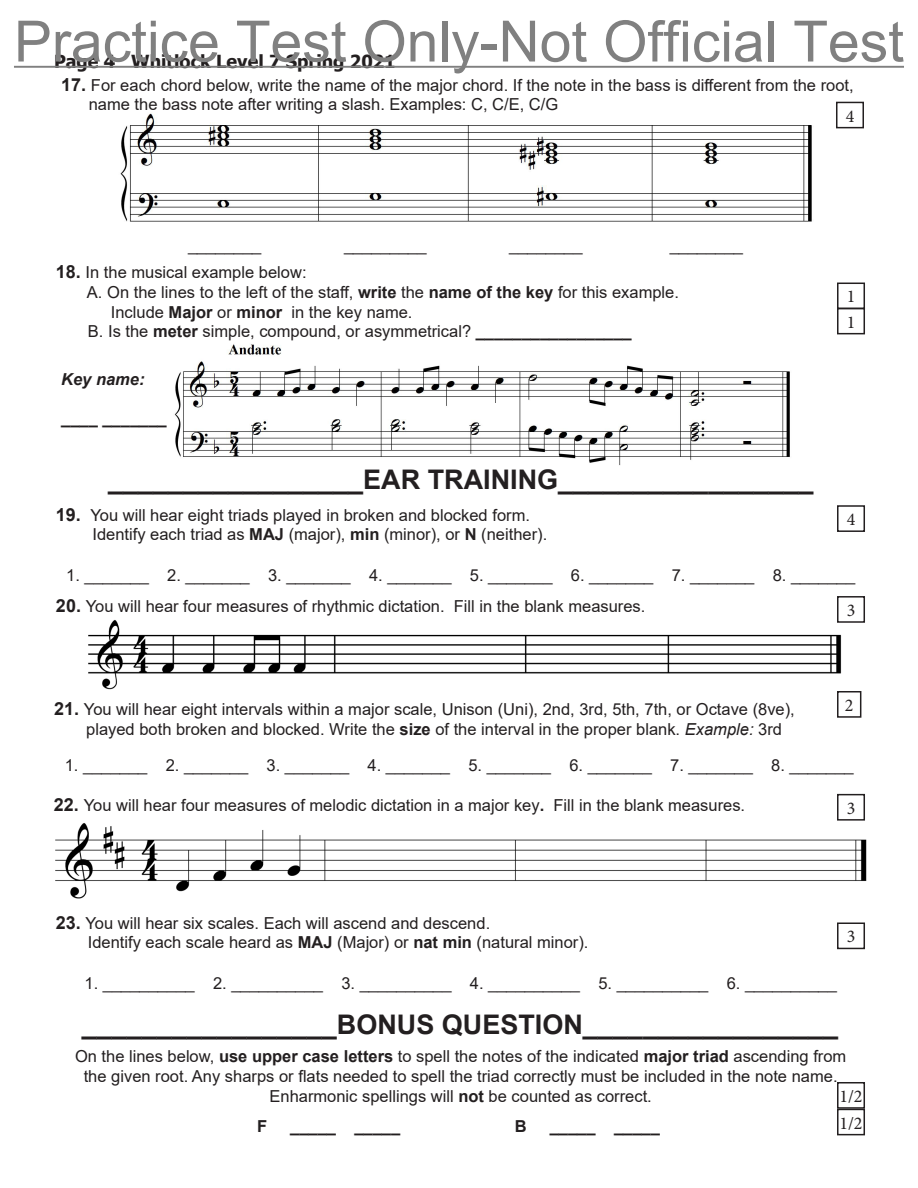
<style>
.page{position:relative;width:918px;height:1188px;background:#fff}
.page>*{position:absolute;margin:0;border:0;box-sizing:border-box;transform-origin:0 0}
.t1{font:57px "Arial";color:#808080}
.t2{font:700 27px "Arial";color:#231f20}
.t3{font:700 18px "Tahoma";color:#231f20}
.t4{font:18px "Minion Pro";color:#231f20}
.t5{font:16.5px/19.8px "Arial";color:#231f20}
.t6{font:700 16.5px "Arial";color:#231f20}
.t7{font:italic 700 16.5px "Arial";color:#231f20}
.s1{font-weight:700;font-size:18px}
.s2{font-weight:700}
.s3{font-style:italic}
</style>
<div class="page">
<img style="left:55px;top:823px;width:812px;height:76px">
<img style="left:88px;top:620px;width:774px;height:77px">
<img style="left:174px;top:344px;width:616px;height:122px">
<img style="left:120px;top:112px;width:740px;height:110px">
<div style="left:837px;top:505px;width:28px;height:27px;border:2px solid #231f20"></div>
<div style="left:837px;top:794px;width:28px;height:27px;border:2px solid #231f20"></div>
<div style="left:837px;top:1082px;width:28px;height:27px;border:2px solid #231f20"></div>
<div style="left:837px;top:691px;width:24px;height:27px;border:2px solid #231f20"></div>
<div style="left:837px;top:596px;width:28px;height:27px;border:2px solid #231f20"></div>
<div style="left:837px;top:922px;width:28px;height:27px;border:2px solid #231f20"></div>
<div style="left:837px;top:1109px;width:28px;height:26px;border:2px solid #231f20"></div>
<div style="left:837px;top:308px;width:28px;height:26px;border:2px solid #231f20"></div>
<div style="left:837px;top:283px;width:28px;height:26px;border:2px solid #231f20"></div>
<div style="left:836px;top:102px;width:28px;height:26px;border:2px solid #231f20"></div>
<hr style="left:14px;top:66px;width:890px;height:2px;background:#808080">
<h1 class="t1" style="left:14px;top:2px;width:892px">Practice Test Only-Not Official Test</h1>
<p class="t3" style="left:54px;top:49px;width:343px">Page 4 Whitlock Level 7 Spring 2021</p>
<p class="t5" style="left:89px;top:75px;width:766px;text-indent:-28px"><span class="s1">17.</span> For each chord below, write the name of the major chord. If the note in the bass is different from the root, name the bass note after writing a slash. Examples: C, C/E, C/G</p>
<p class="t4" style="left:846px;top:104px;width:10px">4</p>
<p class="t5" style="left:188px;top:235px;width:75px">________</p>
<p class="t5" style="left:344px;top:235px;width:84px">_________</p>
<p class="t5" style="left:509px;top:235px;width:75px">________</p>
<p class="t5" style="left:670px;top:235px;width:75px">________</p>
<p class="t5" style="left:56px;top:262px;width:252px"><span class="s1">18.</span> In the musical example below:</p>
<p class="t5" style="left:87px;top:282px;width:594px">A. On the lines to the left of the staff, <span class="s2">write</span> the <span class="s2">name of the key</span> for this example.</p>
<p class="t5" style="left:111px;top:302px;width:303px">Include <span class="s2">Major</span> or <span class="s2">minor</span> in the key name.</p>
<p class="t5" style="left:88px;top:322px;width:545px">B. Is the <span class="s2">meter</span> simple, compound, or asymmetrical? <span class="s2">_________________</span></p>
<p class="t7" style="left:61px;top:368px;width:85px">Key name:</p>
<p class="t6" style="left:61px;top:407px;width:107px">____ _______</p>
<p class="t4" style="left:847px;top:285px;width:10px">1</p>
<p class="t4" style="left:847px;top:310px;width:10px">1</p>
<h2 class="t2" style="left:108px;top:460px;width:707px">_________________EAR TRAINING_________________</h2>
<p class="t5" style="left:93px;top:505px;width:456px;text-indent:-37px"><span class="s1">19.</span> You will hear eight triads played in broken and blocked form.<br>Identify each triad as <span class="s2">MAJ</span> (major), <span class="s2">min</span> (minor), or <span class="s2">N</span> (neither).</p>
<p class="t4" style="left:847px;top:507px;width:10px">4</p>
<p class="t5" style="left:66px;top:565px;width:790px">1. _______ 2. _______ 3. _______ 4. _______ 5. _______ 6. _______ 7. _______ 8. _______</p>
<p class="t5" style="left:56px;top:596px;width:591px"><span class="s1">20.</span> You will hear four measures of rhythmic dictation. Fill in the blank measures.</p>
<p class="t4" style="left:847px;top:598px;width:10px">3</p>
<p class="t5" style="left:86px;top:699px;width:710px;text-indent:-32px"><span class="s1">21.</span> You will hear eight intervals within a major scale, Unison (Uni), 2nd, 3rd, 5th, 7th, or Octave (8ve), played both broken and blocked. Write the <span class="s2">size</span> of the interval in the proper blank. <span class="s3">Example:</span> 3rd</p>
<p class="t4" style="left:845px;top:693px;width:10px">2</p>
<p class="t5" style="left:65px;top:755px;width:790px">1. _______ 2. _______ 3. _______ 4. _______ 5. _______ 6. _______ 7. _______ 8. _______</p>
<p class="t5" style="left:54px;top:795px;width:693px"><span class="s1">22.</span> You will hear four measures of melodic dictation in a major key<span class="s2">.</span> Fill in the blank measures.</p>
<p class="t4" style="left:847px;top:796px;width:10px">3</p>
<p class="t5" style="left:88px;top:913px;width:502px;text-indent:-32px"><span class="s1">23.</span> You will hear six scales. Each will ascend and descend.<br>Identify each scale heard as <span class="s2">MAJ</span> (Major) or <span class="s2">nat min</span> (natural minor).</p>
<p class="t5" style="left:85px;top:973px;width:754px">1. __________ 2. __________ 3. __________ 4. __________ 5. __________ 6. __________</p>
<p class="t4" style="left:847px;top:925px;width:10px">3</p>
<h2 class="t2" style="left:82px;top:1005px;width:758px">_________________BONUS QUESTION_________________</h2>
<p class="t5" style="left:75px;top:1046px;width:773px;text-align:center">On the lines below, <span class="s2">use upper case letters</span> to spell the notes of the indicated <span class="s2">major triad</span> ascending from the given root. Any sharps or flats needed to spell the triad correctly must be included in the note name.<br>Enharmonic spellings will <span class="s2">not</span> be counted as correct.</p>
<p class="t4" style="left:839px;top:1084px;width:25px">1/2</p>
<p class="t6" style="left:257px;top:1115px;width:12px">F</p>
<p class="t6" style="left:290px;top:1115px;width:112px">_____ _____</p>
<p class="t6" style="left:515px;top:1115px;width:13px">B</p>
<p class="t6" style="left:550px;top:1115px;width:112px">_____ _____</p>
<p class="t4" style="left:839px;top:1111px;width:25px">1/2</p>
</div>
